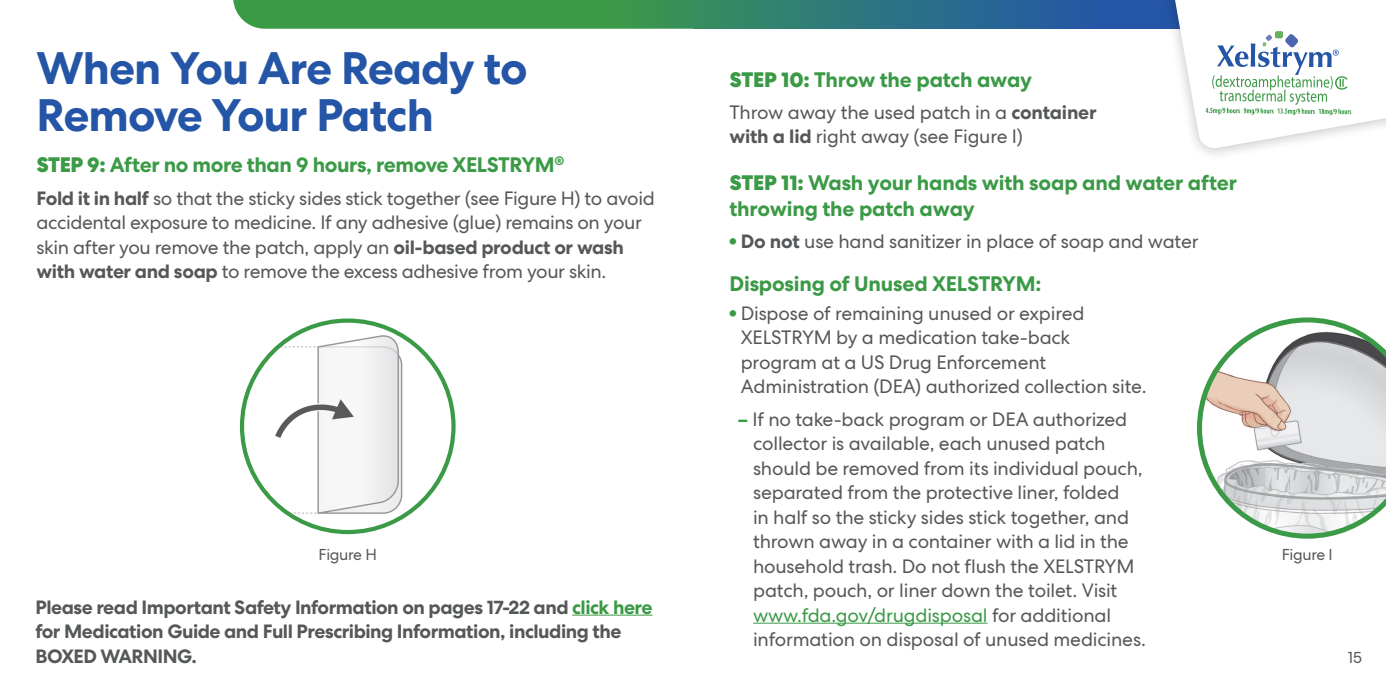
<style>
.page{position:relative;width:1386px;height:693px;background:#fff}
.page>*{position:absolute;margin:0;border:0;box-sizing:border-box;transform-origin:0 0}
.t1{font:700 45.5px/47.2px "Centra No 2";letter-spacing:-.025em;color:#2455a6}
.t2{font:700 21px/26.2px "Centra No 2";letter-spacing:-.01em;color:#3b9a46}
.t3{font:19.25px/24.5px "Centra No 2";letter-spacing:-.01em;color:#55585a}
.t4{font:700 19.25px/24.5px "Centra No 2";letter-spacing:-.025em;color:#55585a}
.t5{font:15.75px "Centra No 2";letter-spacing:-.02em;color:#55585a}
.s1{font-weight:800}
.s2{font-weight:700}
.s3{font-weight:900;color:#3b9a46}
.s4{font-weight:700;color:#3b9a46}
.s5{color:#3b9a46}
</style>
<div class="page">
<img style="left:244px;top:328px;width:172px;height:197px">
<svg style="left:1197px;top:317px;width:189px;height:222px"></svg>
<hr style="left:753px;top:623px;width:235px;height:1px;background:#3b9a46">
<svg style="left:693px;top:0;width:465px;height:29px;background:#2b6e88"></svg>
<div style="left:1158px;top:0;width:228px;height:162px;background:#000;opacity:.25"></div>
<svg style="left:1169px;top:0;width:217px;height:149px"></svg>
<svg style="left:233px;top:0;width:460px;height:29px;background:#3f9b4c"></svg>
<hr style="left:572px;top:615px;width:81px;height:1px;background:#3b9a46">
<h1 class="t1" style="left:37px;top:45px;width:493px">When You Are Ready to<br>Remove Your Patch</h1>
<p class="t2" style="left:729px;top:66px;width:304px"><span class="s1">STEP 10:</span> Throw the patch away</p>
<p class="t3" style="left:729px;top:100px;width:369px">Throw away the used patch in a <span class="s2">container with a lid</span> right away (see Figure I)</p>
<p class="t2" style="left:729px;top:170px;width:509px"><span class="s1">STEP 11:</span> Wash your hands with soap and water after throwing the patch away</p>
<p class="t3" style="left:729px;top:230px;width:471px"><span class="s3">•</span> <span class="s2">Do not</span> use hand sanitizer in place of soap and water</p>
<p class="t2" style="left:37px;top:152px;width:529px"><span class="s1">STEP 9:</span> After no more than 9 hours, remove XELSTRYM<sup>®</sup></p>
<p class="t3" style="left:37px;top:186px;width:620px"><span class="s2">Fold it in half</span> so that the sticky sides stick together (see Figure H) to avoid accidental exposure to medicine. If any adhesive (glue) remains on your skin after you remove the patch, apply an <span class="s2">oil-based product or wash with water and soap</span> to remove the excess adhesive from your skin.</p>
<p class="t2" style="left:729px;top:271px;width:314px">Disposing of Unused XELSTRYM:</p>
<p class="t3" style="left:741px;top:301px;width:407px;text-indent:-11px"><span class="s3">•</span> Dispose of remaining unused or expired XELSTRYM by a medication take-back program at a US Drug Enforcement Administration (DEA) authorized collection site.</p>
<p class="t3" style="left:753px;top:407px;width:394px;text-indent:-16px"><span class="s4">–</span> If no take-back program or DEA authorized collector is available, each unused patch should be removed from its individual pouch, separated from the protective liner, folded<br>in half so the sticky sides stick together, and thrown away in a container with a lid in the household trash. Do not flush the XELSTRYM patch, pouch, or liner down the toilet. Visit <span class="s5">www.fda.gov/drugdisposal</span> for additional information on disposal of unused medicines.</p>
<p class="t5" style="left:319px;top:546px;width:60px">Figure H</p>
<p class="t5" style="left:1282px;top:546px;width:53px">Figure I</p>
<p class="t4" style="left:35px;top:595px;width:619px">Please read Important Safety Information on pages 17-22 and <span class="s5">click here </span>for Medication Guide and Full Prescribing Information, including the<br>BOXED WARNING.</p>
<p class="t5" style="left:1348px;top:648px;width:16px">15</p>
</div>
